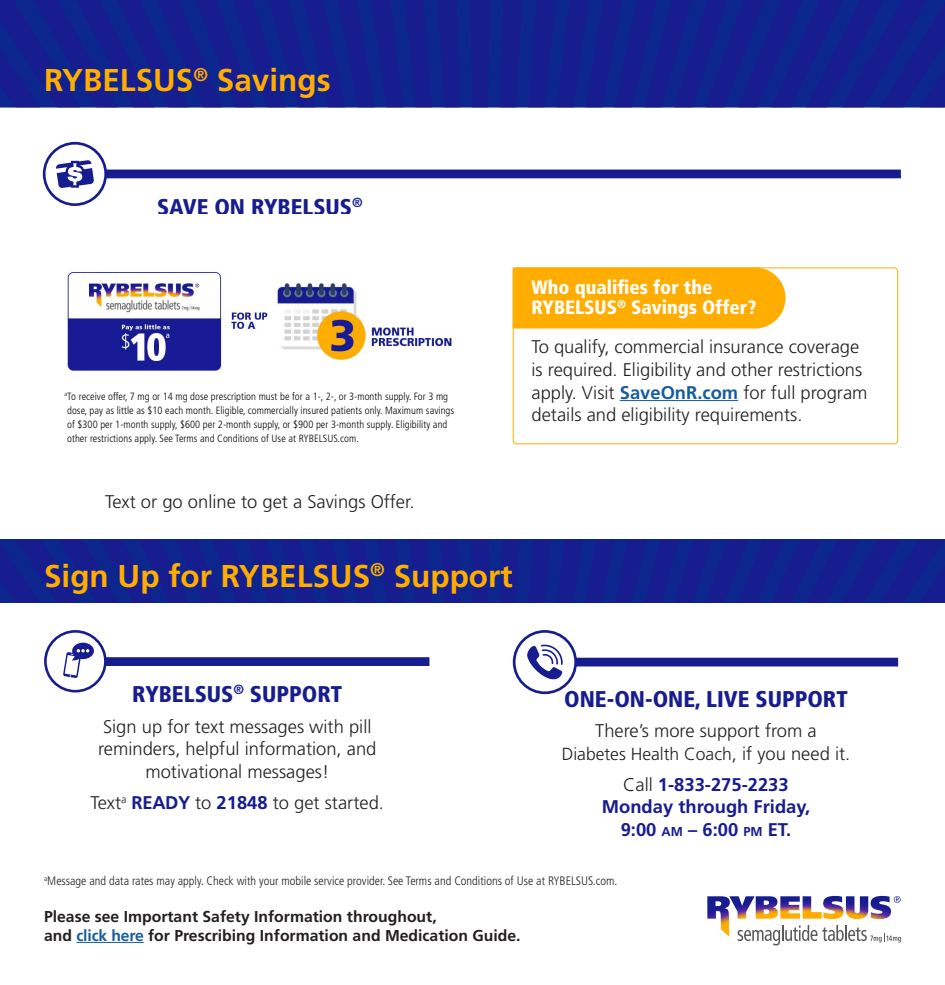
<style>
.page{position:relative;width:945px;height:985px;background:#fff}
.page>*{position:absolute;margin:0;border:0;box-sizing:border-box;transform-origin:0 0}
.t1{font:700 31.5px "Frutiger LT Std";color:#ffad00}
.t2{font:900 condensed 22.75px "Frutiger LT Std";color:#171c8f}
.t3{font:900 condensed 19.25px/20.1px "Frutiger LT Std";color:#fff}
.t4{font:300 18.38px/22.8px "Frutiger LT Std";color:#231f20}
.t5{font:700 18.38px/22.8px "Frutiger LT Std";color:#171c8f;text-align:center}
.t6{font:300 17.5px "Frutiger LT Std";color:#231f20}
.t7{font:700 15.75px/19.2px "Frutiger LT Std";color:#231f20}
.t8{font:300 condensed 12.25px "Frutiger LT Std";color:#231f20}
.t9{font:300 condensed 10.5px/14px "Frutiger LT Std";letter-spacing:.005em;color:#040503}
.s1{font-weight:700;color:#175d9e}
.s2{font-weight:700;color:#171c8f}
.s3{font-size:18.38px}
.s4{font-weight:300;color:#231f20}
.s5{font-size:12.78px}
.s6{color:#175d9e}
</style>
<div class="page">
<div style="left:0;top:0;width:945px;height:107px;background:#171c8f"></div>
<hr style="left:76px;top:941px;width:68px;height:1px;background:#175d9e">
<svg style="left:707px;top:895px;width:194px;height:50px"></svg>
<div style="left:513px;top:267px;width:385px;height:177px;border:1px solid #ffad00;border-radius:4px"></div>
<div style="left:513px;top:267px;width:273px;height:61px;background:#ffad00"></div>
<hr style="left:620px;top:400px;width:118px;height:1px;background:#175d9e">
<div style="left:71px;top:657px;width:358px;height:9px;background:#171c8f"></div>
<div style="left:45px;top:631px;width:60px;height:60px;background:#fff;border-radius:50%"></div>
<div style="left:44px;top:630px;width:63px;height:62px;border:3px solid #171c8f;border-radius:50%"></div>
<svg style="left:63px;top:642px;width:31px;height:36px"></svg>
<div style="left:543px;top:657px;width:355px;height:9px;background:#171c8f"></div>
<svg style="left:514px;top:631px;width:62px;height:61px"></svg>
<div style="left:513px;top:630px;width:64px;height:64px;border:3px solid #171c8f;border-radius:50%"></div>
<svg style="left:527px;top:641px;width:37px;height:43px"></svg>
<div style="left:51px;top:169px;width:850px;height:9px;background:#171c8f"></div>
<div style="left:44px;top:143px;width:62px;height:62px;background:#fff;border-radius:50%"></div>
<div style="left:43px;top:142px;width:64px;height:64px;border:3px solid #171c8f;border-radius:50%"></div>
<svg style="left:56px;top:160px;width:38px;height:28px"></svg>
<div style="left:0;top:539px;width:945px;height:63px;background:#171c8f"></div>
<img style="left:67px;top:272px;width:385px;height:99px">
<p class="t1" style="left:44px;top:62px;width:288px">RYBELSUS<sup>®</sup> Savings</p>
<p class="t2" style="left:157px;top:193px;width:207px">SAVE ON RYBELSUS<sup>®</sup></p>
<p class="t9" style="left:64px;top:389px;width:391px"><sup>a</sup>To receive offer, 7 mg or 14 mg dose prescription must be for a 1-, 2-, or 3-month supply. For 3 mg dose, pay as little as $10 each month. Eligible, commercially insured patients only. Maximum savings of $300 per 1-month supply, $600 per 2-month supply, or $900 per 3-month supply. Eligibility and other restrictions apply. See Terms and Conditions of Use at RYBELSUS.com.</p>
<p class="t3" style="left:532px;top:277px;width:226px">Who qualifies for the<br>RYBELSUS<sup>®</sup> Savings Offer?</p>
<p class="t4" style="left:532px;top:336px;width:338px">To qualify, commercial insurance coverage is required. Eligibility and other restrictions apply. Visit <span class="s1">SaveOnR.com</span> for full program details and eligibility requirements.</p>
<p class="t4" style="left:105px;top:491px;width:311px">Text or go online to get a Savings Offer.</p>
<p class="t1" style="left:44px;top:557px;width:470px">Sign Up for RYBELSUS<sup>®</sup> Support</p>
<p class="t2" style="left:132px;top:680px;width:211px">RYBELSUS<sup>®</sup> SUPPORT</p>
<p class="t4" style="left:98px;top:715px;width:280px;text-align:center">Sign up for text messages with pill reminders, helpful information, and motivational messages!</p>
<p class="t4" style="left:91px;top:791px;width:295px">Text<sup>a</sup> <span class="s2">READY</span> to <span class="s2">21848</span> to get started.</p>
<p class="t2" style="left:564px;top:685px;width:285px">ONE-ON-ONE, LIVE SUPPORT</p>
<p class="t4" style="left:595px;top:719px;width:223px">There’s more support from a</p>
<p class="t6" style="left:562px;top:744px;width:290px">Diabetes Health Coach<span class="s3">, if you need it.</span></p>
<p class="t5" style="left:602px;top:773px;width:210px"><span class="s4">Call</span> 1-833-275-2233<br>Monday through Friday,<br>9:00 <span class="s5">AM</span> – 6:00 <span class="s5">PM</span> ET.</p>
<p class="t8" style="left:44px;top:873px;width:575px"><sup>a</sup>Message and data rates may apply. Check with your mobile service provider. See Terms and Conditions of Use at RYBELSUS.com.</p>
<p class="t7" style="left:44px;top:906px;width:478px">Please see Important Safety Information throughout,<br>and <span class="s6">click here</span> for Prescribing Information and Medication Guide.</p>
</div>
